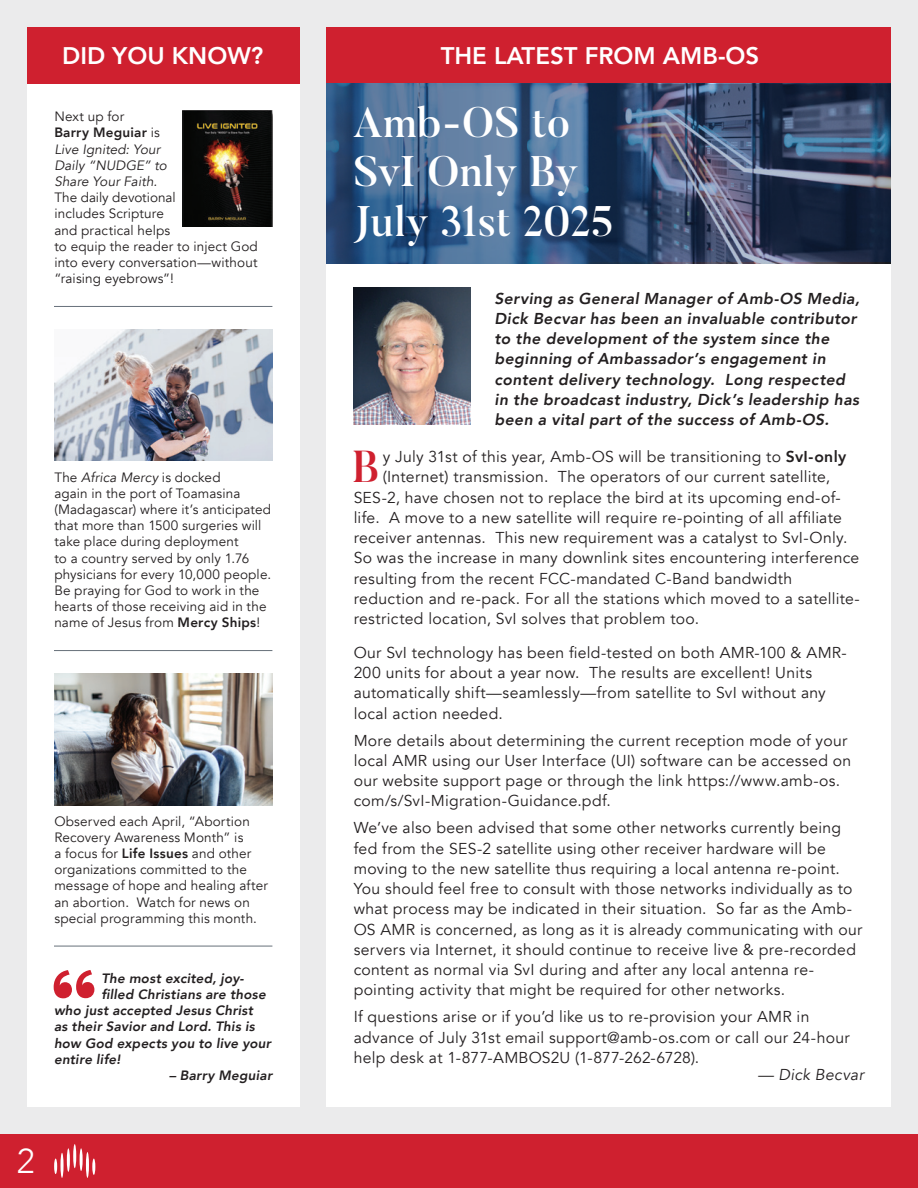
<style>
.page{position:relative;width:918px;height:1188px;background:#ebebec}
.page>*{position:absolute;margin:0;border:0;box-sizing:border-box;transform-origin:0 0}
.t1{font:76.65px "Colt";color:#cf202f}
.Main_Content_Text_-_DropCap{font:44.55px "Butler Free S Bd";color:#cf202f}
.Subheading_Text{font:42.45px/49.5px "Butler Free S Bd";letter-spacing:.01em;color:#fff}
.t2{font:300 34.35px "Avenir";color:#fff}
.t3{font:800 24px "Avenir";color:#fff}
.Main_Content_Text{font:15.75px/20.2px "Avenir";letter-spacing:.02em;color:#231f20}
.Main_Content_Text_-_DropCap-2{font:15.75px "Avenir";letter-spacing:.02em;color:#231f20}
.Main_Content_Text-2{font:italic 800 15.75px/20.2px "Avenir";letter-spacing:.025em;color:#231f20}
.Main_Content_Text-3{font:italic 15.75px "Avenir";letter-spacing:.02em;color:#231f20}
.Caption_Text{font:13.5px/16.2px "Avenir";letter-spacing:.01em;color:#231f20}
.Caption_Text-2{font:italic 800 13.5px "Avenir";letter-spacing:.015em;color:#231f20}
.s1{font-weight:800}
.s2{font-style:italic}
</style>
<div class="page">
<div style="left:27px;top:68px;width:272px;height:1039px;background:#fff"></div>
<div style="left:27px;top:27px;width:272px;height:57px;background:#cf202f"></div>
<div style="left:326px;top:70px;width:565px;height:1037px;background:#fff"></div>
<div style="left:326px;top:27px;width:565px;height:56px;background:#cf202f"></div>
<svg style="left:676px;top:84px;width:215px;height:180px;background:#3a4865"></svg>
<svg style="left:326px;top:83px;width:350px;height:181px;background:#3f6087"></svg>
<img style="left:54px;top:330px;width:218px;height:131px">
<img style="left:54px;top:674px;width:218px;height:131px">
<img style="left:182px;top:111px;width:90px;height:116px">
<hr style="left:54px;top:306px;width:218px;height:1px;background:#66707a">
<hr style="left:54px;top:946px;width:218px;height:1px;background:#66707a">
<hr style="left:54px;top:650px;width:218px;height:1px;background:#66707a">
<img style="left:354px;top:288px;width:117px;height:137px">
<div style="left:0;top:1134px;width:918px;height:54px;background:#cf202f"></div>
<hr style="left:73px;top:1144px;width:3px;height:24px;background:#fff;border-radius:50%">
<hr style="left:80px;top:1148px;width:3px;height:23px;background:#fff;border-radius:50%">
<hr style="left:86px;top:1152px;width:3px;height:26px;background:#fff;border-radius:50%">
<hr style="left:92px;top:1159px;width:3px;height:16px;background:#fff;border-radius:50%">
<hr style="left:54px;top:1159px;width:3px;height:15px;background:#fff;border-radius:50%">
<svg style="left:60px;top:1153px;width:4px;height:25px"></svg>
<hr style="left:67px;top:1148px;width:3px;height:24px;background:#fff;border-radius:50%">
<p class="t3" style="left:62px;top:37px;width:203px">DID YOU KNOW?</p>
<p class="t3" style="left:441px;top:37px;width:320px">THE LATEST FROM AMB-OS</p>
<p class="Caption_Text" style="left:54px;top:109px;width:205px">Next up for<br><span class="s1">Barry Meguiar</span> is<br><span class="s2">Live Ignited: Your<br>Daily “NUDGE” to<br>Share Your Faith.<br></span>The daily devotional<br>includes Scripture<br>and practical helps<br>to equip the reader to inject God into every conversation—without “raising eyebrows”!</p>
<p class="Caption_Text" style="left:54px;top:469px;width:218px">The <span class="s2">Africa Mercy</span> is docked<br>again in the port of Toamasina (Madagascar) where it’s anticipated that more than 1500 surgeries will take place during deployment<br>to a country served by only 1.76 physicians for every 10,000 people.<br>Be praying for God to work in the hearts of those receiving aid in the name of Jesus from <span class="s1">Mercy Ships</span>!</p>
<p class="Caption_Text" style="left:54px;top:813px;width:215px">Observed each April, “Abortion<br>Recovery Awareness Month” is<br>a focus for <span class="s1">Life Issues</span> and other organizations committed to the message of hope and healing after an abortion. Watch for news on special programming this month.</p>
<p class="t1" style="left:49px;top:947px;width:51px">“</p>
<p class="Caption_Text-2" style="left:101px;top:970px;width:144px">The most excited, joy-</p>
<p class="Caption_Text-2" style="left:101px;top:986px;width:166px">filled Christians are those</p>
<p class="Caption_Text-2" style="left:54px;top:1003px;width:201px">who just accepted Jesus Christ</p>
<p class="Caption_Text-2" style="left:54px;top:1019px;width:202px">as their Savior and Lord. This is</p>
<p class="Caption_Text-2" style="left:54px;top:1035px;width:219px">how God expects you to live your</p>
<p class="Caption_Text-2" style="left:54px;top:1051px;width:68px">entire life!</p>
<p class="Caption_Text-2" style="left:169px;top:1067px;width:105px">– Barry Meguiar</p>
<p class="Subheading_Text" style="left:354px;top:97px;width:262px">Amb-OS to<br>SvI Only By<br>July 31st 2025</p>
<p class="Main_Content_Text-2" style="left:495px;top:288px;width:367px">Serving as General Manager of Amb-OS Media, Dick Becvar has been an invaluable contributor to the development of the system since the beginning of Ambassador’s engagement in content delivery technology. Long respected in the broadcast industry, Dick’s leadership has been a vital part of the success of Amb-OS.</p>
<p class="Main_Content_Text_-_DropCap" style="left:352px;top:436px;width:29px">B</p>
<p class="Main_Content_Text_-_DropCap-2" style="left:383px;top:447px;width:465px">y July 31st of this year, Amb-OS will be transitioning to <span class="s1">SvI-only</span></p>
<p class="Main_Content_Text_-_DropCap-2" style="left:383px;top:467px;width:449px">(Internet) transmission. The operators of our current satellite,</p>
<p class="Main_Content_Text_-_DropCap-2" style="left:354px;top:488px;width:489px">SES-2, have chosen not to replace the bird at its upcoming end-of-</p>
<p class="Main_Content_Text_-_DropCap-2" style="left:354px;top:508px;width:490px">life. A move to a new satellite will require re-pointing of all affiliate</p>
<p class="Main_Content_Text_-_DropCap-2" style="left:354px;top:528px;width:495px">receiver antennas. This new requirement was a catalyst to SvI-Only.</p>
<p class="Main_Content_Text_-_DropCap-2" style="left:354px;top:548px;width:507px">So was the increase in many downlink sites encountering interference</p>
<p class="Main_Content_Text_-_DropCap-2" style="left:354px;top:569px;width:440px">resulting from the recent FCC-mandated C-Band bandwidth</p>
<p class="Main_Content_Text_-_DropCap-2" style="left:354px;top:589px;width:508px">reduction and re-pack. For all the stations which moved to a satellite-</p>
<p class="Main_Content_Text_-_DropCap-2" style="left:354px;top:609px;width:347px">restricted location, SvI solves that problem too.</p>
<p class="Main_Content_Text" style="left:354px;top:642px;width:495px">Our SvI technology has been field-tested on both AMR-100 &amp; AMR-200 units for about a year now. The results are excellent! Units automatically shift—seamlessly—from satellite to SvI without any local action needed.</p>
<p class="Main_Content_Text" style="left:354px;top:730px;width:499px">More details about determining the current reception mode of your local AMR using our User Interface (UI) software can be accessed on our website support page or through the link https://www.amb-os. com/s/SvI-Migration-Guidance.pdf.</p>
<p class="Main_Content_Text" style="left:354px;top:818px;width:510px">We’ve also been advised that some other networks currently being fed from the SES-2 satellite using other receiver hardware will be moving to the new satellite thus requiring a local antenna re-point.<br>You should feel free to consult with those networks individually as to what process may be indicated in their situation. So far as the Amb-OS AMR is concerned, as long as it is already communicating with our servers via Internet, it should continue to receive live &amp; pre-recorded content as normal via SvI during and after any local antenna re&shy;pointing activity that might be required for other networks.</p>
<p class="Main_Content_Text" style="left:354px;top:1007px;width:498px">If questions arise or if you’d like us to re-provision your AMR in advance of July 31st email support@amb-os.com or call our 24-hour help desk at 1-877-AMBOS2U (1-877-262-6728).</p>
<p class="Main_Content_Text-3" style="left:758px;top:1065px;width:108px">— Dick Becvar</p>
<h3 class="t2" style="left:17px;top:1141px;width:19px">2</h3>
</div>
